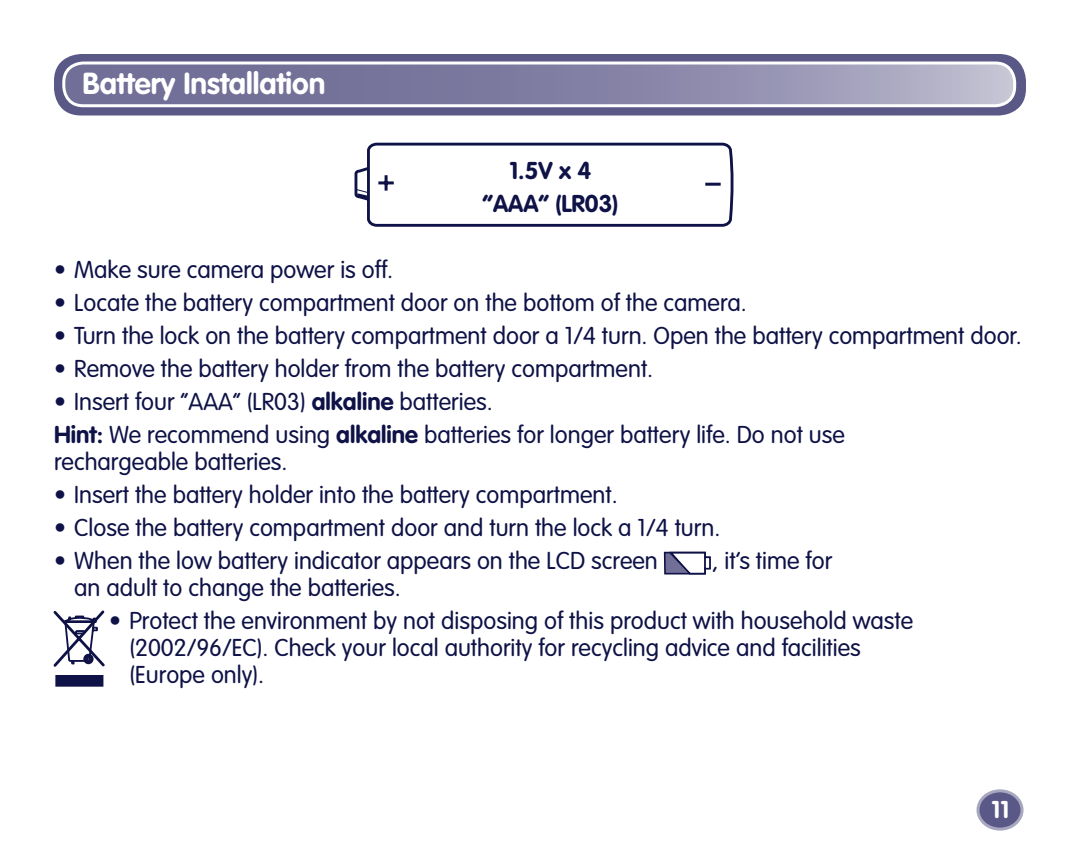
<style>
.page{position:relative;width:1080px;height:864px;background:#fff}
.page>*{position:absolute;margin:0;border:0;box-sizing:border-box;transform-origin:0 0}
.t1{font:700 30px "VAG Rounded Std";color:#fff}
.t2{font:300 24px/27px "VAG Rounded Std";color:#0e1246}
.t3{font:700 24px/33px "VAG Rounded Std";color:#0e1246;text-align:center}
.t4{font:700 24px "VAG Rounded Std";color:#fff}
.s1{font-weight:700}
</style>
<div class="page">
<div style="left:54px;top:54px;width:972px;height:62px;background:#5a5886;border-radius:27px"></div>
<svg style="left:64px;top:63px;width:951px;height:43px;background:#8986a8"></svg>
<div style="left:62px;top:62px;width:954px;height:45px;border:3px solid #fff;border-radius:19px"></div>
<div style="left:978px;top:791px;width:44px;height:38px;background:#5a5886;border-radius:50%"></div>
<div style="left:976px;top:789px;width:48px;height:42px;border:3px solid #a8a7c0;border-radius:50%"></div>
<svg style="left:664px;top:551px;width:47px;height:24px"></svg>
<div style="left:705px;top:557px;width:5px;height:12px;background:#fff"></div>
<div style="left:704px;top:556px;width:7px;height:13px;border:2px solid #0e1246"></div>
<svg style="left:354px;top:142px;width:379px;height:85px"></svg>
<hr style="left:705px;top:183px;width:16px;height:3px;background:#0e1246">
<hr style="left:378px;top:181px;width:16px;height:3px;background:#0e1246">
<hr style="left:385px;top:175px;width:3px;height:16px;background:#0e1246">
<svg style="left:54px;top:610px;width:51px;height:77px"></svg>
<div style="left:56px;top:676px;width:47px;height:10px;background:#0e1246"></div>
<div style="left:55px;top:675px;width:48px;height:12px;border:2px solid #0e1246"></div>
<p class="t1" style="left:83px;top:69px;width:244px">Battery Installation</p>
<p class="t3" style="left:482px;top:155px;width:137px">1.5V x 4 “AAA” (LR03)</p>
<p class="t2" style="left:54px;top:258px;width:341px">• Make sure camera power is off.</p>
<p class="t2" style="left:54px;top:291px;width:694px">• Locate the battery compartment door on the bottom of the camera.</p>
<p class="t2" style="left:54px;top:324px;width:969px">• Turn the lock on the battery compartment door a 1/4 turn. Open the battery compartment door.</p>
<p class="t2" style="left:54px;top:357px;width:601px">• Remove the battery holder from the battery compartment.</p>
<p class="t2" style="left:54px;top:387px;width:792px;line-height:33px">• Insert four “AAA” (LR03) <span class="s1">alkaline</span> batteries.<br><span class="s1">Hint:</span> We recommend using <span class="s1">alkaline</span> batteries for longer battery life. Do not use</p>
<p class="t2" style="left:54px;top:450px;width:235px">rechargeable batteries.</p>
<p class="t2" style="left:54px;top:483px;width:565px">• Insert the battery holder into the battery compartment.</p>
<p class="t2" style="left:54px;top:516px;width:668px">• Close the battery compartment door and turn the lock a 1/4 turn.</p>
<p class="t2" style="left:54px;top:549px;width:605px">• When the low battery indicator appears on the LCD screen</p>
<p class="t2" style="left:713px;top:549px;width:121px">, it’s time for</p>
<p class="t2" style="left:74px;top:576px;width:328px">an adult to change the batteries.</p>
<p class="t2" style="left:129px;top:608px;width:785px;text-indent:-20px">• Protect the environment by not disposing of this product with household waste (2002/96/EC). Check your local authority for recycling advice and facilities (Europe only).</p>
<p class="t4" style="left:992px;top:798px;width:19px">11</p>
</div>
